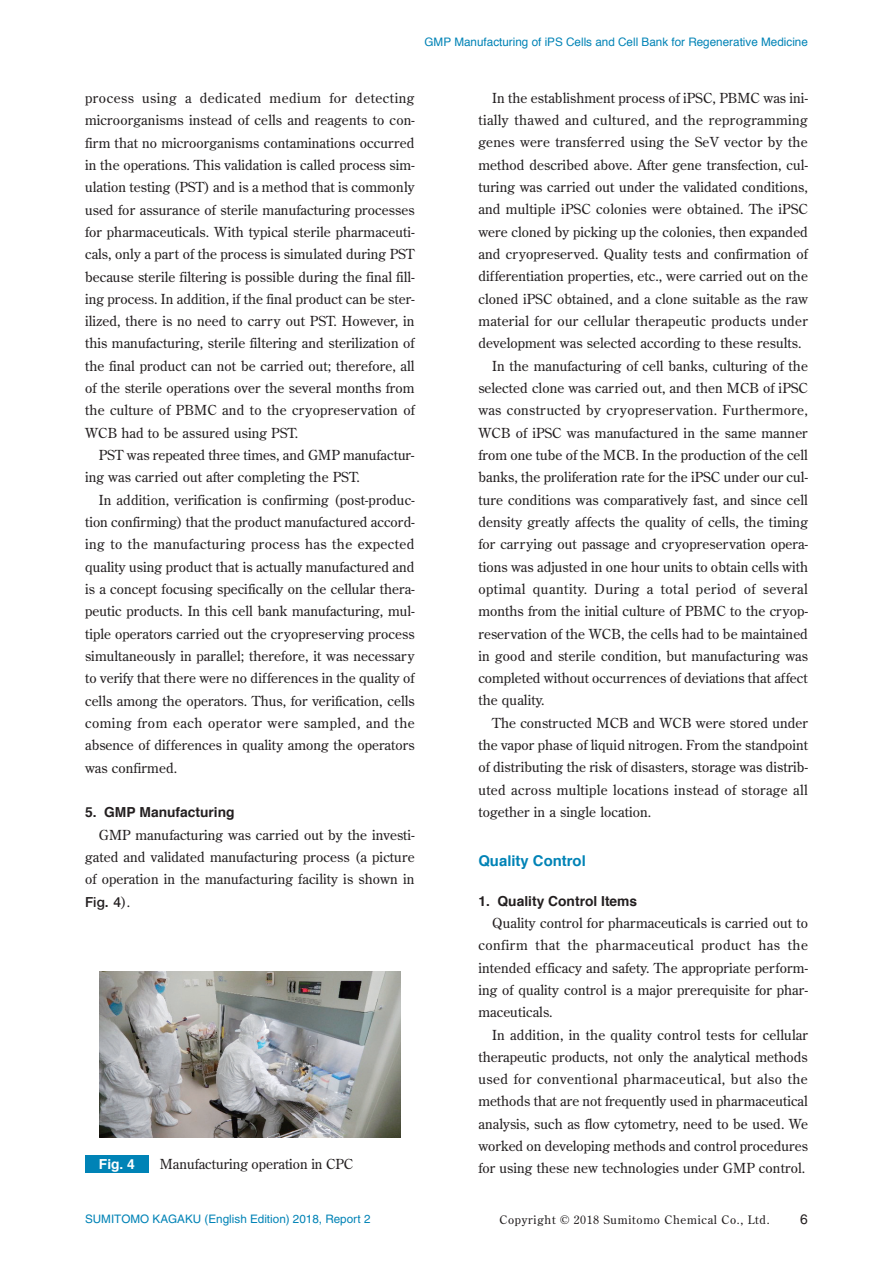
<style>
.page{position:relative;width:893px;height:1263px;background:#fff}
.page>*{position:absolute;margin:0;border:0;box-sizing:border-box;transform-origin:0 0}
.t1{font:700 14.85px "Helvetica";color:#0083b6}
.t2{font:13.8px/22.4px "Century Old Style Std";letter-spacing:.005em;color:#231f20;text-align:justify}
.t3{font:13.8px "Century Old Style Std";letter-spacing:.025em;color:#231f20}
.t4{font:13.8px "Century Old Style Std";letter-spacing:.035em;color:#231f20}
.t5{font:700 13.8px "Helvetica";color:#231f20}
.t6{font:500 13.8px "Helvetica Neue";color:#231f20}
.t7{font:700 13.8px "Helvetica";color:#fff}
.t8{font:13.8px "Helvetica LT Std";color:#231f20}
.t9{font:11.7px "Helvetica";color:#0083b6}
.t10{font:11.7px "Helvetica LT Std";color:#0083b6}
.t11{font:11.7px "Century Old Style Std";letter-spacing:.06em;color:#231f20}
.s1{font-family:"Century Old Style Std";font-weight:400}
</style>
<div class="page">
<div style="left:85px;top:1156px;width:64px;height:17px;background:#0083b6"></div>
<img style="left:99px;top:971px;width:301px;height:166px">
<p class="t9" style="left:424px;top:33px;width:385px">GMP Manufacturing of iPS Cells and Cell Bank for Regenerative Medicine</p>
<p class="t2" style="left:85px;top:87px;width:331px">process using a dedicated medium for detecting microorganisms instead of cells and reagents to con&shy;firm that no microorganisms contaminations occurred in the operations. This validation is called process sim&shy;ulation testing (PST) and is a method that is commonly used for assurance of sterile manufacturing processes for pharmaceuticals. With typical sterile pharmaceuti&shy;cals, only a part of the process is simulated during PST because sterile filtering is possible during the final fill&shy;ing process. In addition, if the final product can be ster&shy;ilized, there is no need to carry out PST. However, in this manufacturing, sterile filtering and sterilization of the final product can not be carried out; therefore, all of the sterile operations over the several months from the culture of PBMC and to the cryopreservation of WCB had to be assured using PST.</p>
<p class="t2" style="left:85px;top:444px;width:331px;text-indent:14px">PST was repeated three times, and GMP manufactur&shy;ing was carried out after completing the PST.</p>
<p class="t2" style="left:85px;top:488px;width:331px;text-indent:14px">In addition, verification is confirming (post-produc&shy;tion confirming) that the product manufactured accord&shy;ing to the manufacturing process has the expected quality using product that is actually manufactured and is a concept focusing specifically on the cellular thera&shy;peutic products. In this cell bank manufacturing, mul&shy;tiple operators carried out the cryopreserving process simultaneously in parallel; therefore, it was necessary to verify that there were no differences in the quality of cells among the operators. Thus, for verification, cells coming from each operator were sampled, and the absence of differences in quality among the operators was confirmed.</p>
<p class="t5" style="left:85px;top:801px;width:151px">5. GMP Manufacturing</p>
<p class="t2" style="left:85px;top:823px;width:331px;text-indent:14px">GMP manufacturing was carried out by the investi&shy;gated and validated manufacturing process (a picture of operation in the manufacturing facility is shown in</p>
<p class="t6" style="left:85px;top:890px;width:47px">Fig. 4<span class="s1">).</span></p>
<p class="t7" style="left:99px;top:1153px;width:38px">Fig. 4</p>
<p class="t2" style="left:160px;top:1153px;width:195px">Manufacturing operation in CPC</p>
<p class="t2" style="left:492px;top:86px;width:317px">In the establishment process of iPSC, PBMC was ini-</p>
<p class="t3" style="left:478px;top:111px;width:331px">tially thawed and cultured, and the reprogramming</p>
<p class="t2" style="left:478px;top:131px;width:331px">genes were transferred using the SeV vector by the</p>
<p class="t2" style="left:478px;top:153px;width:331px">method described above. After gene transfection, cul-</p>
<p class="t2" style="left:478px;top:176px;width:331px">turing was carried out under the validated conditions,</p>
<p class="t2" style="left:478px;top:198px;width:331px">and multiple iPSC colonies were obtained. The iPSC</p>
<p class="t2" style="left:478px;top:220px;width:331px">were cloned by picking up the colonies, then expanded</p>
<p class="t2" style="left:478px;top:243px;width:331px">and cryopreserved. Quality tests and confirmation of</p>
<p class="t2" style="left:478px;top:265px;width:331px">differentiation properties, etc., were carried out on the</p>
<p class="t2" style="left:478px;top:287px;width:331px">cloned iPSC obtained, and a clone suitable as the raw</p>
<p class="t2" style="left:478px;top:310px;width:331px">material for our cellular therapeutic products under</p>
<p class="t2" style="left:478px;top:332px;width:325px">development was selected according to these results.</p>
<p class="t2" style="left:492px;top:354px;width:317px">In the manufacturing of cell banks, culturing of the</p>
<p class="t2" style="left:478px;top:377px;width:331px">selected clone was carried out, and then MCB of iPSC</p>
<p class="t2" style="left:478px;top:399px;width:331px">was constructed by cryopreservation. Furthermore,</p>
<p class="t2" style="left:478px;top:421px;width:331px">WCB of iPSC was manufactured in the same manner</p>
<p class="t2" style="left:478px;top:443px;width:331px">from one tube of the MCB. In the production of the cell</p>
<p class="t2" style="left:478px;top:466px;width:331px">banks, the proliferation rate for the iPSC under our cul-</p>
<p class="t2" style="left:478px;top:488px;width:331px">ture conditions was comparatively fast, and since cell</p>
<p class="t2" style="left:478px;top:510px;width:331px">density greatly affects the quality of cells, the timing</p>
<p class="t2" style="left:478px;top:533px;width:331px">for carrying out passage and cryopreservation opera-</p>
<p class="t2" style="left:478px;top:555px;width:331px">tions was adjusted in one hour units to obtain cells with</p>
<p class="t4" style="left:478px;top:580px;width:331px">optimal quantity. During a total period of several</p>
<p class="t2" style="left:478px;top:600px;width:331px">months from the initial culture of PBMC to the cryop-</p>
<p class="t2" style="left:478px;top:622px;width:331px">reservation of the WCB, the cells had to be maintained</p>
<p class="t2" style="left:478px;top:644px;width:331px">in good and sterile condition, but manufacturing was</p>
<p class="t2" style="left:478px;top:667px;width:331px">completed without occurrences of deviations that affect</p>
<p class="t2" style="left:478px;top:689px;width:68px">the quality.</p>
<p class="t2" style="left:492px;top:711px;width:317px">The constructed MCB and WCB were stored under</p>
<p class="t2" style="left:478px;top:734px;width:331px">the vapor phase of liquid nitrogen. From the standpoint</p>
<p class="t2" style="left:478px;top:756px;width:331px">of distributing the risk of disasters, storage was distrib-</p>
<p class="t3" style="left:478px;top:781px;width:331px">uted across multiple locations instead of storage all</p>
<p class="t2" style="left:478px;top:801px;width:174px">together in a single location.</p>
<p class="t1" style="left:478px;top:849px;width:109px">Quality Control</p>
<p class="t5" style="left:478px;top:889px;width:160px">1. Quality Control Items</p>
<p class="t2" style="left:478px;top:911px;width:331px;text-indent:14px">Quality control for pharmaceuticals is carried out to confirm that the pharmaceutical product has the intended efficacy and safety. The appropriate perform&shy;ing of quality control is a major prerequisite for phar&shy;maceuticals.</p>
<p class="t2" style="left:478px;top:1023px;width:331px;text-indent:14px">In addition, in the quality control tests for cellular therapeutic products, not only the analytical methods used for conventional pharmaceutical, but also the methods that are not frequently used in pharmaceutical analysis, such as flow cytometry, need to be used. We worked on developing methods and control procedures for using these new technologies under GMP control.</p>
<p class="t10" style="left:85px;top:1212px;width:287px">SUMITOMO KAGAKU (English Edition) 2018, Report 2</p>
<p class="t11" style="left:499px;top:1212px;width:272px">Copyright © 2018 Sumitomo Chemical Co., Ltd.</p>
<p class="t8" style="left:800px;top:1211px;width:9px">6</p>
<p class="t9" style="left:207px;top:1211px;width:28px">2018</p>
</div>
